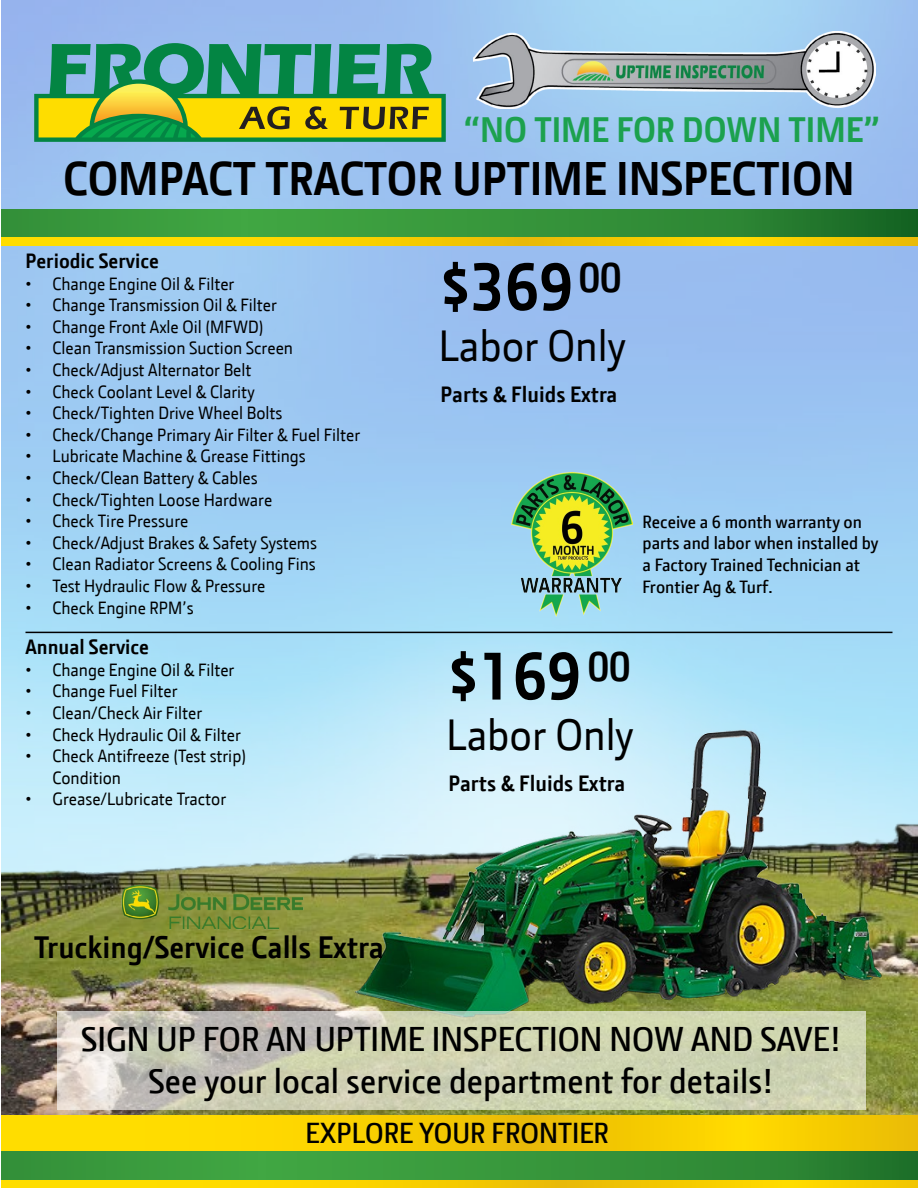
<style>
.page{position:relative;width:918px;height:1188px;background:#fff}
.page>*{position:absolute;margin:0;border:0;box-sizing:border-box;transform-origin:0 0}
.t1{font:700 67.95px "JD Sans";color:#000}
.t2{font:700 48px "JD Sans";color:#000}
.t3{font:44.4px "JD Sans";color:#000}
.t4{font:700 42px "JD Sans";color:#000}
.t5{font:700 36px "JD Sans";color:#1ca14e}
.t6{font:600 35.1px/42px "JD Sans";color:#000;text-align:center}
.t7{font:700 31.5px "JD Sans";color:#000}
.t8{font:600 29.4px "JD Sans";color:#000}
.t9{font:700 22.5px "JD Sans";color:#000}
.t10{font:700 21px "JD Sans";color:#000}
.t11{font:18px/21.6px "JD Sans";color:#000}
.t12{font:600 18px/21.6px "JD Sans";color:#000}
</style>
<div class="page">
<img style="left:1px;top:0;width:917px;height:814px">
<img style="left:1px;top:814px;width:917px;height:302px">
<img style="left:339px;top:672px;width:560px;height:402px">
<svg style="left:1px;top:1116px;width:917px;height:35px;background:#f7cf01"></svg>
<svg style="left:1px;top:1180px;width:917px;height:8px;background:#f8d001"></svg>
<svg style="left:1px;top:1151px;width:917px;height:29px;background:#35933a"></svg>
<svg style="left:34px;top:43px;width:412px;height:99px;background:#72a856"></svg>
<svg style="left:1px;top:236px;width:917px;height:9px;background:#e2c807"></svg>
<svg style="left:1px;top:209px;width:917px;height:27px;background:#339038"></svg>
<img style="left:107px;top:882px;width:213px;height:53px">
<svg style="left:57px;top:1011px;width:808px;height:99px;background:#cdcfb4"></svg>
<hr style="left:26px;top:632px;width:866px;height:1px;background:#000">
<img style="left:473px;top:32px;width:403px;height:77px">
<img style="left:512px;top:473px;width:120px;height:144px">
<h3 class="t5" style="left:463px;top:109px;width:419px">“NO TIME FOR DOWN TIME”</h3>
<h2 class="t2" style="left:63px;top:151px;width:793px">COMPACT TRACTOR UPTIME INSPECTION</h2>
<p class="t10" style="left:26px;top:249px;width:135px">Periodic Service</p>
<p class="t11" style="left:26px;top:273px;width:210px">• Change Engine Oil &amp; Filter</p>
<p class="t11" style="left:26px;top:294px;width:253px">• Change Transmission Oil &amp; Filter</p>
<p class="t11" style="left:26px;top:316px;width:240px">• Change Front Axle Oil (MFWD)</p>
<p class="t11" style="left:26px;top:338px;width:269px">• Clean Transmission Suction Screen</p>
<p class="t11" style="left:26px;top:359px;width:228px">• Check/Adjust Alternator Belt</p>
<p class="t11" style="left:26px;top:381px;width:231px">• Check Coolant Level &amp; Clarity</p>
<p class="t11" style="left:26px;top:402px;width:259px">• Check/Tighten Drive Wheel Bolts</p>
<p class="t11" style="left:26px;top:424px;width:336px">• Check/Change Primary Air Filter &amp; Fuel Filter</p>
<p class="t11" style="left:26px;top:446px;width:282px">• Lubricate Machine &amp; Grease Fittings</p>
<p class="t11" style="left:26px;top:467px;width:234px">• Check/Clean Battery &amp; Cables</p>
<p class="t11" style="left:26px;top:489px;width:248px">• Check/Tighten Loose Hardware</p>
<p class="t11" style="left:26px;top:510px;width:164px">• Check Tire Pressure</p>
<p class="t11" style="left:26px;top:532px;width:293px">• Check/Adjust Brakes &amp; Safety Systems</p>
<p class="t11" style="left:26px;top:554px;width:292px">• Clean Radiator Screens &amp; Cooling Fins</p>
<p class="t11" style="left:26px;top:575px;width:241px">• Test Hydraulic Flow &amp; Pressure</p>
<p class="t11" style="left:26px;top:597px;width:170px">• Check Engine RPM’s</p>
<p class="t10" style="left:26px;top:635px;width:125px">Annual Service</p>
<p class="t11" style="left:26px;top:659px;width:210px">• Change Engine Oil &amp; Filter</p>
<p class="t11" style="left:26px;top:681px;width:154px">• Change Fuel Filter</p>
<p class="t11" style="left:26px;top:702px;width:178px">• Clean/Check Air Filter</p>
<p class="t11" style="left:26px;top:724px;width:217px">• Check Hydraulic Oil &amp; Filter</p>
<p class="t11" style="left:52px;top:745px;width:195px;text-indent:-27px">• Check Antifreeze (Test strip)<br>Condition</p>
<p class="t11" style="left:26px;top:789px;width:202px">• Grease/Lubricate Tractor</p>
<h3 class="t7" style="left:34px;top:929px;width:351px">Trucking/Service Calls Extra</h3>
<h1 class="t1" style="left:441px;top:248px;width:135px">$369</h1>
<h3 class="t3" style="left:439px;top:321px;width:188px">Labor Only</h3>
<h3 class="t4" style="left:579px;top:253px;width:44px">00</h3>
<p class="t9" style="left:441px;top:381px;width:178px">Parts &amp; Fluids Extra</p>
<p class="t12" style="left:643px;top:510px;width:237px">Receive a 6 month warranty on parts and labor when installed by a Factory Trained Technician at<br>Frontier Ag &amp; Turf.</p>
<h1 class="t1" style="left:448px;top:637px;width:135px">$169</h1>
<h3 class="t3" style="left:447px;top:710px;width:188px">Labor Only</h3>
<p class="t9" style="left:448px;top:770px;width:178px">Parts &amp; Fluids Extra</p>
<h3 class="t4" style="left:588px;top:642px;width:44px">00</h3>
<h3 class="t6" style="left:81px;top:1016px;width:762px">SIGN UP FOR AN UPTIME INSPECTION NOW AND SAVE!<br>See your local service department for details!</h3>
<h3 class="t8" style="left:306px;top:1114px;width:305px">EXPLORE YOUR FRONTIER</h3>
</div>
